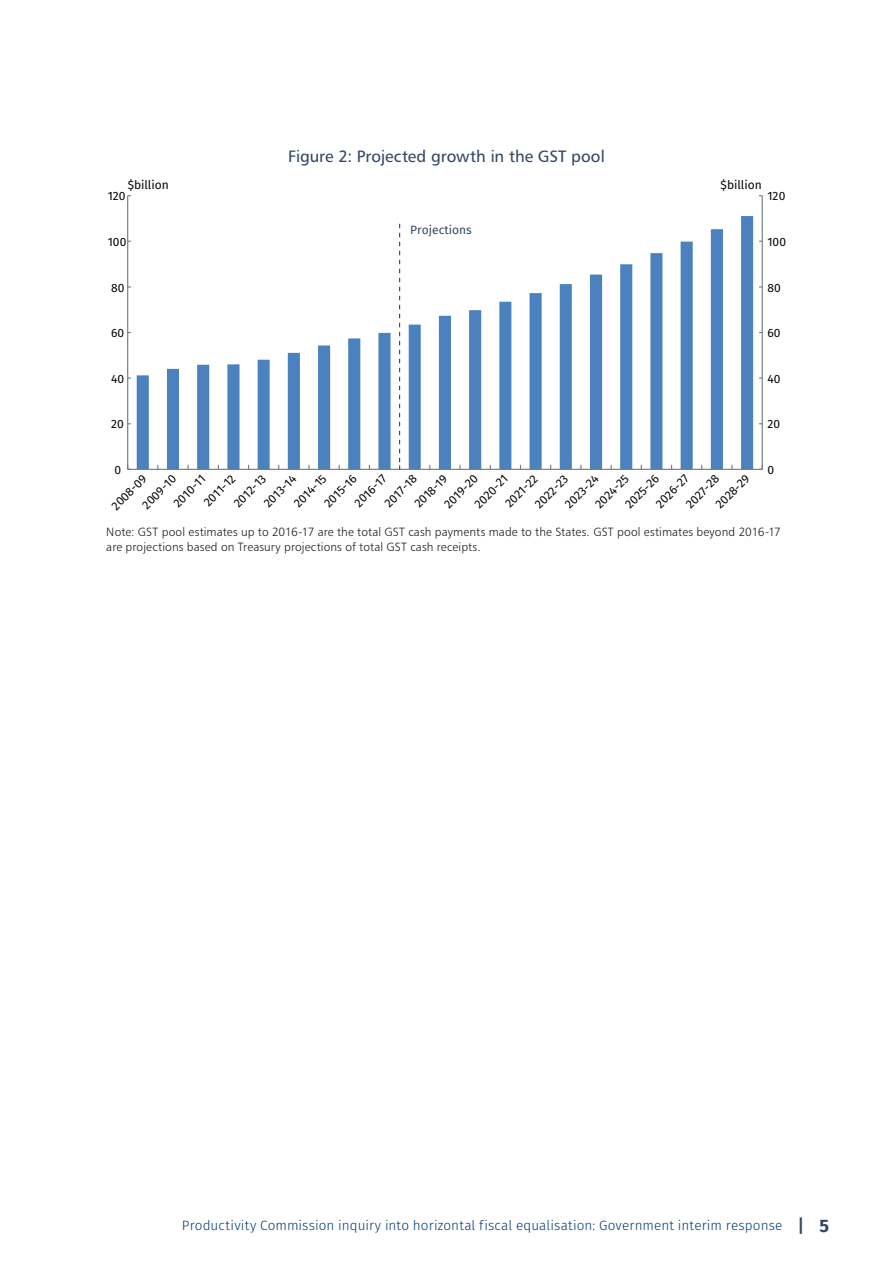
<style>
.page{position:relative;width:893px;height:1263px;background:#fff}
.page>*{position:absolute;margin:0;border:0;box-sizing:border-box;transform-origin:0 0}
.Chart_and_Figure_Hea{font:16.5px "Humanist 777 BT Roman B";color:#334865}
.t1{font:300 13.5px "Fira Sans";letter-spacing:.01em;color:#013874}
.t2{font:12px "Fira Sans";color:#050504}
.Source_or_Note{font:12px/14.4px "Humanist 777 BT Light B";letter-spacing:.01em;color:#231f20}
.t3{font:12px "Fira Sans";color:#334865}
.s1{font-weight:500;font-size:18px;color:#334865}
.s2{font-weight:700;font-size:18px;color:#334865}
</style>
<div class="page">
<svg style="left:137px;top:216px;width:616px;height:253px"></svg>
<hr style="left:762px;top:196px;width:1px;height:273px;background:#6f7a83">
<hr style="left:127px;top:196px;width:1px;height:273px;background:#6f7a83">
<hr style="left:128px;top:469px;width:634px;height:1px;background:#6f7a83">
<svg style="left:399px;top:224px;width:1px;height:245px"></svg>
<p class="Chart_and_Figure_Hea" style="left:288px;top:146px;width:318px">Figure 2: Projected growth in the GST pool</p>
<p class="t2" style="left:128px;top:176px;width:43px">$billion</p>
<p class="t2" style="left:721px;top:176px;width:43px">$billion</p>
<p class="t3" style="left:410px;top:221px;width:63px">Projections</p>
<p class="t2" style="left:108px;top:188px;width:19px">120</p>
<p class="t2" style="left:767px;top:188px;width:19px">120</p>
<p class="t2" style="left:767px;top:233px;width:20px">100</p>
<p class="t2" style="left:108px;top:233px;width:20px">100</p>
<p class="t2" style="left:111px;top:279px;width:15px">80</p>
<p class="t2" style="left:111px;top:325px;width:15px">60</p>
<p class="t2" style="left:111px;top:370px;width:15px">40</p>
<p class="t2" style="left:111px;top:416px;width:14px">20</p>
<p class="t2" style="left:114px;top:461px;width:8px">0</p>
<p class="t2" style="left:260px;top:499px;width:42px;rotate:-45deg">2013-14</p>
<p class="t2" style="left:561px;top:500px;width:43px;rotate:-45deg">2023-24</p>
<p class="t2" style="left:320px;top:499px;width:42px;rotate:-45deg">2015-16</p>
<p class="t2" style="left:351px;top:499px;width:41px;rotate:-45deg">2016-17</p>
<p class="t2" style="left:621px;top:500px;width:43px;rotate:-45deg">2025-26</p>
<p class="t2" style="left:652px;top:500px;width:43px;rotate:-45deg">2026-27</p>
<p class="t2" style="left:381px;top:499px;width:41px;rotate:-45deg">2017-18</p>
<p class="t2" style="left:682px;top:500px;width:43px;rotate:-45deg">2027-28</p>
<p class="t2" style="left:410px;top:499px;width:42px;rotate:-45deg">2018-19</p>
<p class="t2" style="left:712px;top:500px;width:44px;rotate:-45deg">2028-29</p>
<p class="t2" style="left:501px;top:499px;width:42px;rotate:-45deg">2021-22</p>
<p class="t2" style="left:108px;top:502px;width:45px;rotate:-45deg">2008-09</p>
<p class="t2" style="left:200px;top:498px;width:41px;rotate:-45deg">2011-12</p>
<p class="t2" style="left:230px;top:499px;width:41px;rotate:-45deg">2012-13</p>
<p class="t2" style="left:290px;top:499px;width:42px;rotate:-45deg">2014-15</p>
<p class="t2" style="left:440px;top:500px;width:43px;rotate:-45deg">2019-20</p>
<p class="t2" style="left:531px;top:500px;width:43px;rotate:-45deg">2022-23</p>
<p class="t2" style="left:591px;top:500px;width:43px;rotate:-45deg">2024-25</p>
<p class="t2" style="left:138px;top:501px;width:44px;rotate:-45deg">2009-10</p>
<p class="t2" style="left:471px;top:500px;width:43px;rotate:-45deg">2020-21</p>
<p class="t2" style="left:169px;top:499px;width:41px;rotate:-45deg">2010-11</p>
<p class="t2" style="left:767px;top:279px;width:15px">80</p>
<p class="t2" style="left:767px;top:325px;width:15px">60</p>
<p class="t2" style="left:767px;top:370px;width:15px">40</p>
<p class="t2" style="left:767px;top:416px;width:14px">20</p>
<p class="t2" style="left:767px;top:461px;width:8px">0</p>
<p class="Source_or_Note" style="left:106px;top:525px;width:676px">Note: GST pool estimates up to 2016-17 are the total GST cash payments made to the States. GST pool estimates beyond 2016-17 are projections based on Treasury projections of total GST cash receipts.</p>
<p class="t1" style="left:182px;top:1216px;width:649px">Productivity Commission inquiry into horizontal fiscal equalisation: Government interim response <span class="s1">|</span> <span class="s2">5</span></p>
</div>
